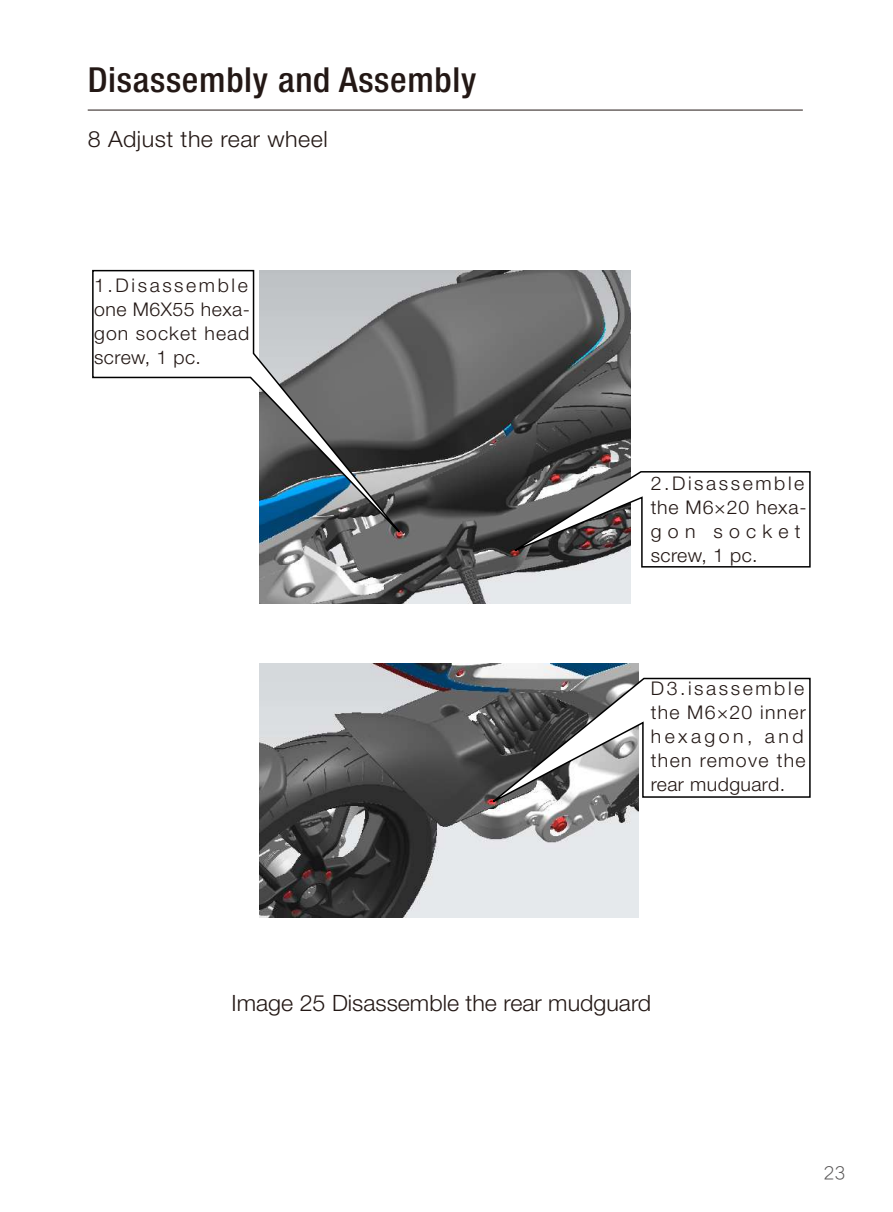
<style>
.page{position:relative;width:893px;height:1212px;background:#fff}
.page>*{position:absolute;margin:0;border:0;box-sizing:border-box;transform-origin:0 0}
.t1{font:500 condensed 34.5px "Helvetica Neue LT Pro";letter-spacing:.02em;color:#231815}
.t2{font:300 22.5px "Helvetica Neue LT Pro";color:#231815}
.t3{font:300 22.5px "Helvetica Neue LT Pro";letter-spacing:.02em;color:#231815}
.t4{font:300 18.9px/24px "Helvetica Neue LT Pro";letter-spacing:.06em;color:#231815;text-align:justify}
.t5{font:300 18.9px/24px "Helvetica Neue LT Pro";letter-spacing:.13em;color:#231815}
.t6{font:18.9px "HY Qi Hei DZS";color:#595757}
</style>
<div class="page">
<hr style="left:88px;top:110px;width:715px;height:1px;background:#231815">
<img style="left:260px;top:271px;width:371px;height:333px">
<svg style="left:92px;top:269px;width:309px;height:265px"></svg>
<svg style="left:513px;top:470px;width:298px;height:98px"></svg>
<img style="left:260px;top:663px;width:379px;height:254px">
<svg style="left:491px;top:677px;width:320px;height:127px"></svg>
<h1 class="t1" style="left:88px;top:59px;width:390px">Disassembly and Assembly</h1>
<p class="t3" style="left:88px;top:125px;width:241px">8 Adjust the rear wheel</p>
<p class="t4" style="left:94px;top:273px;width:157px">1.Disassemble one M6X55 hexa&shy;gon socket head screw, 1 pc.</p>
<p class="t5" style="left:651px;top:471px;width:157px">2.Disassemble the M6×20 hexa&shy;gon socket screw, 1 pc.</p>
<p class="t4" style="left:651px;top:675px;width:157px;text-align:left">D3.isassemble the M6×20 inner hexagon, and then remove the rear mudguard.</p>
<p class="t2" style="left:232px;top:989px;width:421px">Image 25 Disassemble the rear mudguard</p>
<p class="t6" style="left:824px;top:1162px;width:24px">34</p>
</div>
